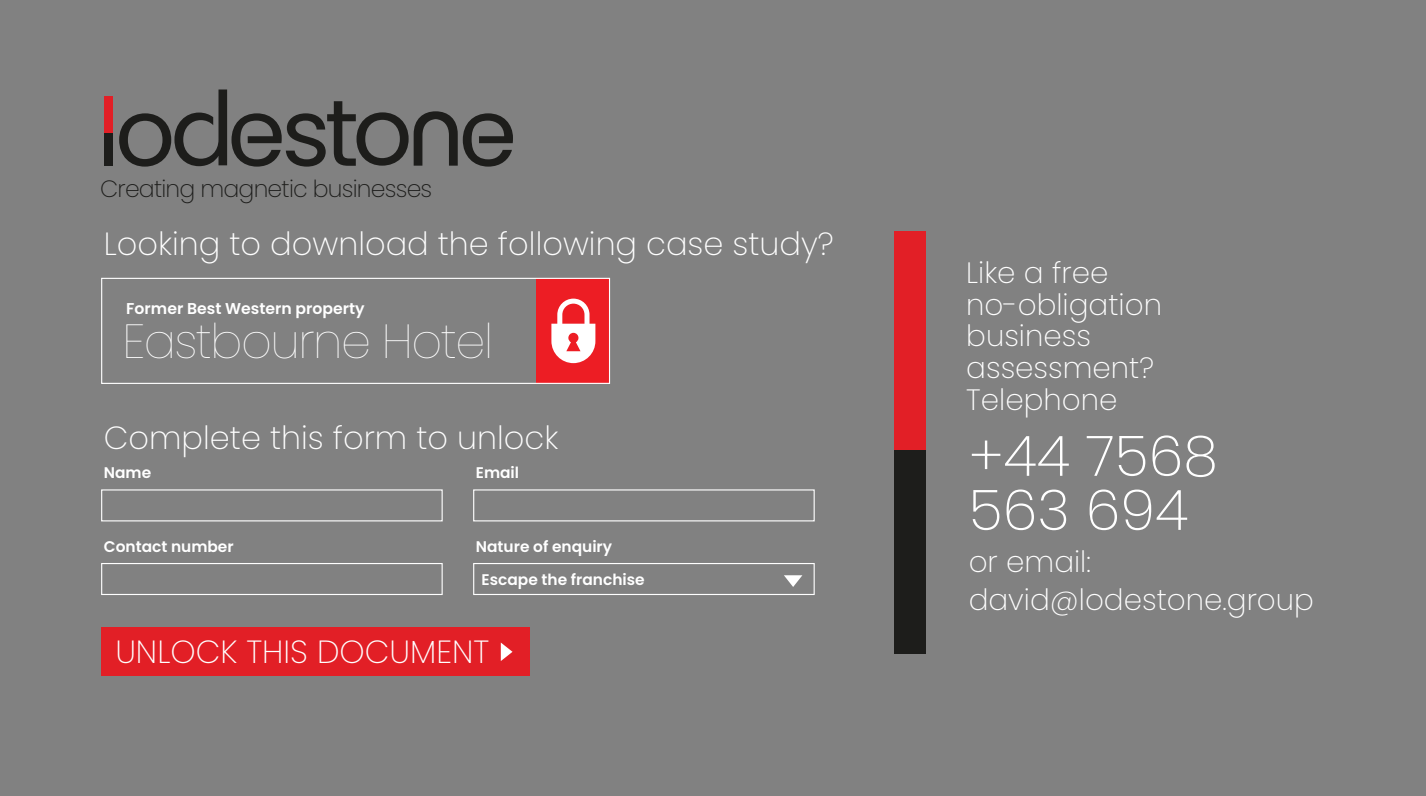
<style>
.page{position:relative;width:1426px;height:796px;background:#fff}
.page>*{position:absolute;margin:0;border:0;box-sizing:border-box;transform-origin:0 0}
.t1{font:200 56px/54px "Poppins";color:#fff}
.t2{font:100 47.8px "Poppins";letter-spacing:-.03em;color:#fff}
.t3{font:200 32px "Poppins";color:#fff}
.t4{font:200 29.4px/31.6px "Poppins";color:#fff}
.t5{font:200 23.6px "Poppins";letter-spacing:-.035em;color:#1d1d1b}
.t6{font:600 15.6px "Poppins";color:#fff}
.t7{font:600 15.4px/32.8px "Poppins";color:#fff}
</style>
<div class="page">
<div style="left:0;top:0;width:1425px;height:795px;background:#818181"></div>
<div style="left:104px;top:96px;width:8px;height:70px;background:#1d1d1b"></div>
<div style="left:104px;top:96px;width:8px;height:36px;background:#e21f26"></div>
<svg style="left:119px;top:89px;width:394px;height:77px"></svg>
<div style="left:101px;top:489px;width:341px;height:32px;border:1px solid #fff"></div>
<div style="left:101px;top:562px;width:341px;height:32px;border:1px solid #fff"></div>
<div style="left:473px;top:562px;width:341px;height:32px;border:1px solid #fff"></div>
<div style="left:473px;top:489px;width:341px;height:32px;border:1px solid #fff"></div>
<svg style="left:784px;top:575px;width:18px;height:11px"></svg>
<div style="left:536px;top:278px;width:74px;height:105px;background:#ed1d24"></div>
<svg style="left:551px;top:298px;width:44px;height:65px"></svg>
<div style="left:101px;top:277px;width:509px;height:107px;border:1px solid #fff"></div>
<div style="left:894px;top:231px;width:31px;height:422px;background:#1d1d1b"></div>
<div style="left:894px;top:231px;width:31px;height:218px;background:#e21f26"></div>
<div style="left:101px;top:627px;width:429px;height:48px;background:#e21f26"></div>
<svg style="left:501px;top:642px;width:11px;height:18px"></svg>
<p class="t5" style="left:100px;top:174px;width:334px">Creating magnetic businesses</p>
<p class="t3" style="left:104px;top:225px;width:731px">Looking to download the following case study?</p>
<p class="t6" style="left:126px;top:299px;width:240px">Former Best Western property</p>
<h2 class="t2" style="left:122px;top:313px;width:372px">Eastbourne Hotel</h2>
<p class="t3" style="left:104px;top:419px;width:456px">Complete this form to unlock</p>
<p class="t7" style="left:104px;top:456px;width:49px">Name</p>
<p class="t7" style="left:476px;top:456px;width:45px">Email</p>
<p class="t7" style="left:104px;top:530px;width:131px">Contact number</p>
<p class="t7" style="left:481px;top:530px;width:165px;text-indent:-6px">Nature of enquiry<br>Escape the franchise</p>
<p class="t3" style="left:115px;top:633px;width:375px">UNLOCK THIS DOCUMENT</p>
<p class="t4" style="left:966px;top:257px;width:197px">Like a free no-obligation business assessment?<br>Telephone</p>
<h1 class="t1" style="left:968px;top:429px;width:250px">+44 7568<br>563 694</h1>
<p class="t4" style="left:968px;top:543px;width:347px;line-height:37.2px">or email: david@lodestone.group</p>
</div>
